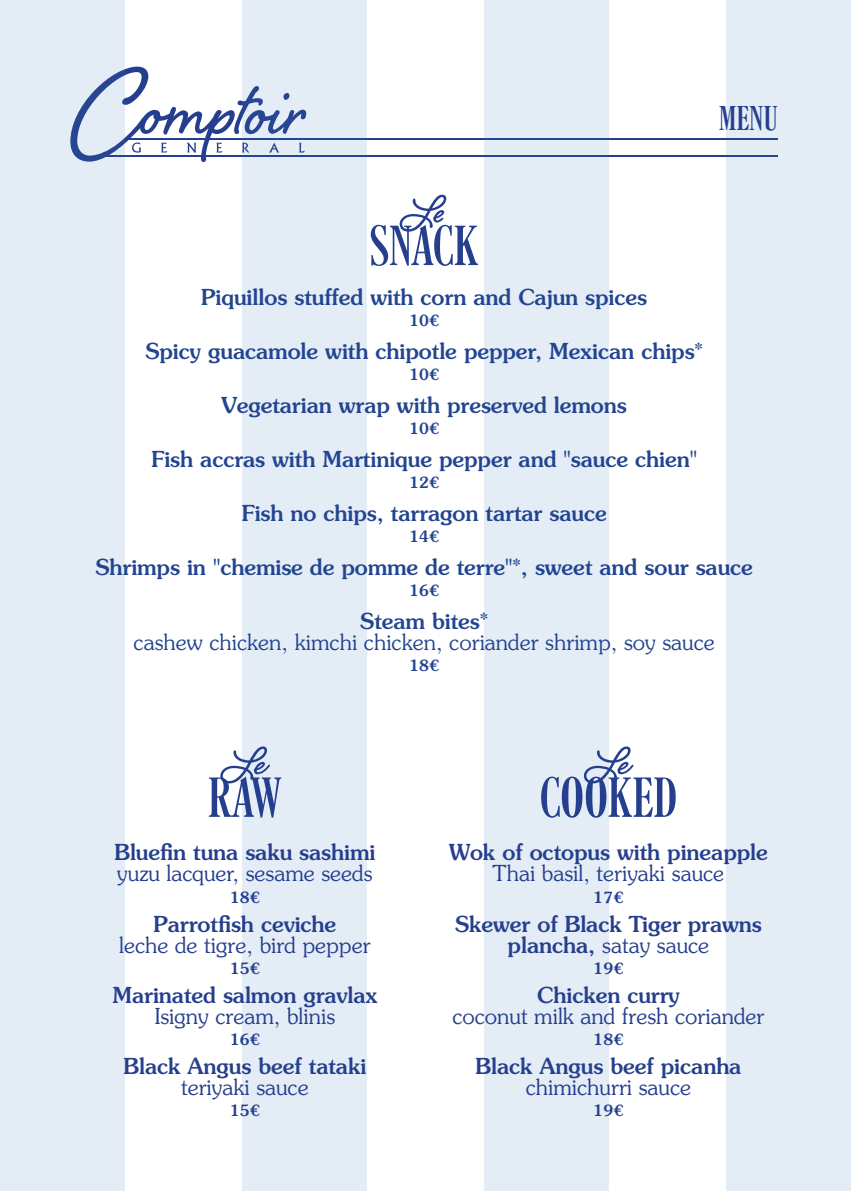
<style>
.page{position:relative;width:851px;height:1191px;background:#fff}
.page>*{position:absolute;margin:0;border:0;box-sizing:border-box;transform-origin:0 0}
.t1{font:59px "Caslon RR Bold Extra Cond";letter-spacing:.015em;color:#253f8e}
.t2{font:700 50px "Shelby";color:#253f8e}
.t3{font:36px "Caslon RR Bold Extra Cond";color:#253f8e}
.t4{font:500 22px "Souvenir Std";color:#224591}
.t5{font:500 22px/21px "Souvenir Std";color:#253f8e;text-align:center}
.t6{font:300 22px "Souvenir Std";color:#253f8e}
.t7{font:300 22px "Souvenir Std";color:#224591}
.t8{font:500 15.4px "Souvenir Std";color:#253f8e}
.t9{font:500 15.4px "Souvenir Std";color:#224591}
.s1{font-weight:300}
</style>
<div class="page">
<hr style="left:127px;top:138px;width:650px;height:1px;background:#253f8e">
<hr style="left:101px;top:155px;width:676px;height:2px;background:#253f8e">
<svg style="left:124px;top:67px;width:118px;height:95px"></svg>
<div style="left:0;top:0;width:124px;height:1191px;background:#e4ecf5"></div>
<div style="left:242px;top:0;width:124px;height:1191px;background:#e4ecf5"></div>
<div style="left:484px;top:0;width:124px;height:1191px;background:#e4ecf5"></div>
<div style="left:726px;top:0;width:124px;height:1191px;background:#e4ecf5"></div>
<h2 class="t2" style="left:403px;top:176px;width:44px">Le</h2>
<h1 class="t1" style="left:370px;top:210px;width:109px">SNACK</h1>
<h3 class="t3" style="left:719px;top:96px;width:60px">MENU</h3>
<p class="t4" style="left:201px;top:288px;width:447px">Piquillos stuffed with corn and Cajun spices</p>
<p class="t9" style="left:409px;top:314px;width:31px">10€</p>
<p class="t4" style="left:145px;top:342px;width:559px">Spicy guacamole with chipotle pepper, Mexican chips*</p>
<p class="t9" style="left:409px;top:368px;width:31px">10€</p>
<p class="t4" style="left:221px;top:396px;width:406px">Vegetarian wrap with preserved lemons</p>
<p class="t9" style="left:409px;top:422px;width:31px">10€</p>
<p class="t4" style="left:151px;top:450px;width:547px">Fish accras with Martinique pepper and "sauce chien"</p>
<p class="t9" style="left:409px;top:476px;width:31px">12€</p>
<p class="t4" style="left:242px;top:504px;width:366px">Fish no chips, tarragon tartar sauce</p>
<p class="t9" style="left:409px;top:530px;width:31px">14€</p>
<p class="t4" style="left:95px;top:558px;width:659px">Shrimps in "chemise de pomme de terre"*, sweet and sour sauce</p>
<p class="t9" style="left:409px;top:584px;width:31px">16€</p>
<p class="t4" style="left:360px;top:612px;width:129px">Steam bites*</p>
<p class="t7" style="left:134px;top:633px;width:582px">cashew chicken, kimchi chicken, coriander shrimp, soy sauce</p>
<p class="t9" style="left:409px;top:659px;width:31px">18€</p>
<h2 class="t2" style="left:224px;top:727px;width:44px">Le</h2>
<h1 class="t1" style="left:208px;top:762px;width:75px">RAW</h1>
<p class="t5" style="left:114px;top:844px;width:262px">Bluefin tuna saku sashimi</p>
<p class="t6" style="left:117px;top:864px;width:257px">yuzu lacquer, sesame seeds</p>
<p class="t8" style="left:230px;top:890px;width:31px">18€</p>
<p class="t5" style="left:153px;top:915px;width:184px">Parrotfish ceviche</p>
<p class="t6" style="left:119px;top:935px;width:253px">leche de tigre, bird pepper</p>
<p class="t8" style="left:230px;top:961px;width:31px">15€</p>
<p class="t5" style="left:112px;top:986px;width:266px">Marinated salmon gravlax</p>
<p class="t6" style="left:155px;top:1006px;width:182px">Isigny cream, blinis</p>
<p class="t8" style="left:230px;top:1032px;width:31px">16€</p>
<p class="t5" style="left:123px;top:1057px;width:244px">Black Angus beef tataki</p>
<p class="t6" style="left:181px;top:1077px;width:129px">teriyaki sauce</p>
<p class="t8" style="left:230px;top:1103px;width:31px">15€</p>
<h2 class="t2" style="left:587px;top:727px;width:44px">Le</h2>
<h1 class="t1" style="left:540px;top:762px;width:138px">COOKED</h1>
<p class="t5" style="left:449px;top:844px;width:320px">Wok of octopus with pineapple</p>
<p class="t6" style="left:492px;top:864px;width:233px">Thai basil, teriyaki sauce</p>
<p class="t8" style="left:593px;top:890px;width:31px">17€</p>
<p class="t5" style="left:455px;top:915px;width:308px">Skewer of Black Tiger prawns plancha, <span class="s1">satay sauce</span></p>
<p class="t8" style="left:593px;top:961px;width:31px">19€</p>
<p class="t5" style="left:537px;top:986px;width:144px">Chicken curry</p>
<p class="t6" style="left:452px;top:1006px;width:313px">coconut milk and fresh coriander</p>
<p class="t8" style="left:593px;top:1032px;width:31px">18€</p>
<p class="t5" style="left:475px;top:1057px;width:267px">Black Angus beef picanha</p>
<p class="t6" style="left:525px;top:1077px;width:167px">chimichurri sauce</p>
<p class="t8" style="left:593px;top:1103px;width:31px">19€</p>
</div>
